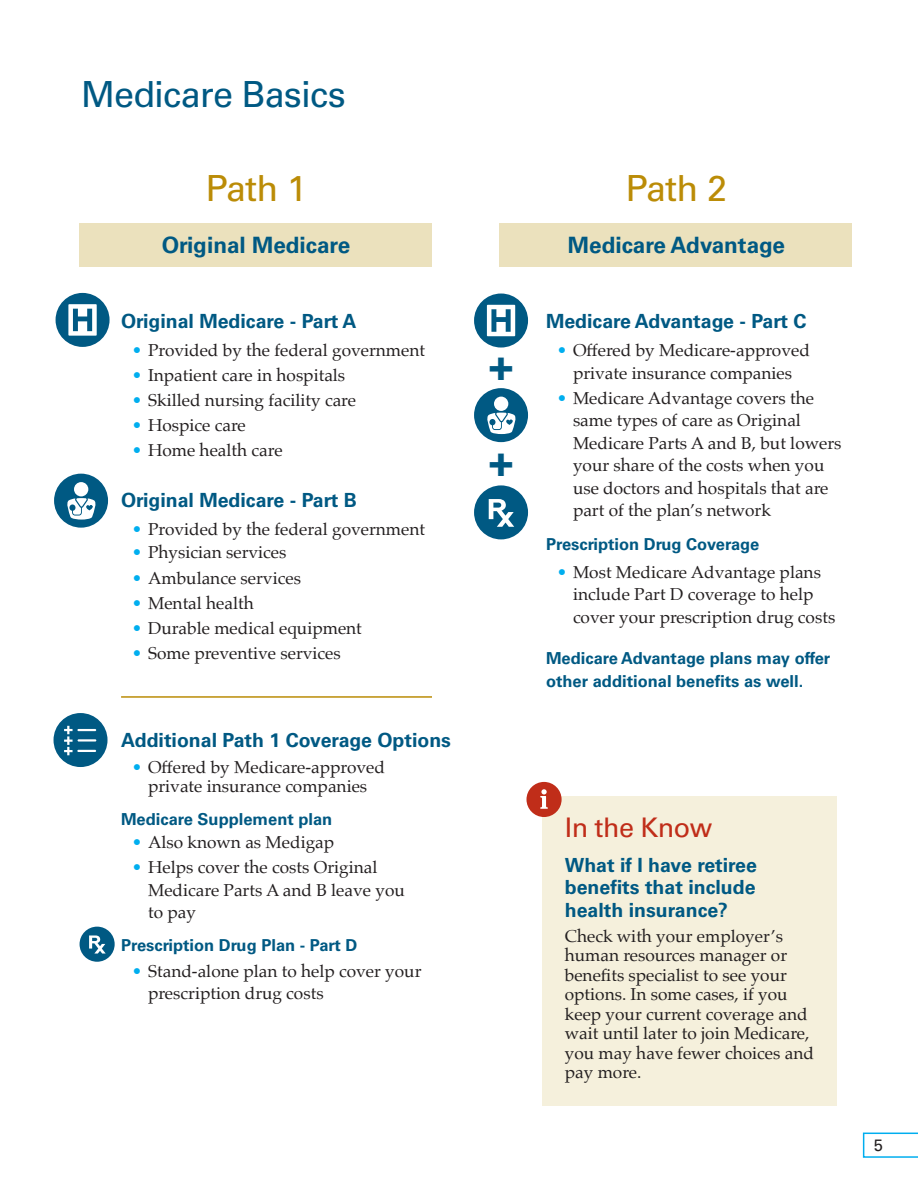
<style>
.page{position:relative;width:918px;height:1188px;background:#fff}
.page>*{position:absolute;margin:0;border:0;box-sizing:border-box;transform-origin:0 0}
.t1{font:700 42px "Univers LT Std";color:#005983}
.t2{font:36px "Univers LT Std";letter-spacing:-.025em;color:#005983}
.t3{font:36px "Univers LT Std";letter-spacing:-.02em;color:#bb8c07}
.t4{font:27px "Univers LT Std";letter-spacing:-.02em;color:#c02d19}
.t5{font:700 22.5px "Univers LT Std";color:#005983}
.t6{font:700 19.5px "Univers LT Std";color:#005983}
.t7{font:17.25px/22.5px "Palatino";color:#231f20}
.t8{font:700 16.5px/22.5px "Univers LT Std";color:#005983}
.t9{font:16.5px "Univers LT Std";color:#231f20}
.s1{color:#00aeef}
</style>
<div class="page">
<svg style="left:863px;top:1133px;width:55px;height:25px"></svg>
<div style="left:80px;top:224px;width:352px;height:43px;background:#ebe1bd"></div>
<div style="left:56px;top:293px;width:54px;height:54px;background:#005983;border-radius:50%"></div>
<svg style="left:68px;top:304px;width:29px;height:32px"></svg>
<div style="left:474px;top:485px;width:54px;height:54px;background:#005983;border-radius:50%"></div>
<svg style="left:489px;top:499px;width:25px;height:28px"></svg>
<div style="left:542px;top:796px;width:295px;height:310px;background:#f5f0dc"></div>
<div style="left:526px;top:782px;width:36px;height:35px;background:#c02d19;border-radius:50%"></div>
<svg style="left:540px;top:789px;width:8px;height:20px"></svg>
<svg style="left:54px;top:713px;width:54px;height:54px"></svg>
<div style="left:500px;top:224px;width:352px;height:43px;background:#ebe1bd"></div>
<div style="left:80px;top:927px;width:35px;height:35px;background:#005983;border-radius:50%"></div>
<svg style="left:89px;top:935px;width:17px;height:19px"></svg>
<div style="left:474px;top:294px;width:54px;height:54px;background:#005983;border-radius:50%"></div>
<svg style="left:487px;top:305px;width:28px;height:31px"></svg>
<svg style="left:54px;top:474px;width:54px;height:54px"></svg>
<svg style="left:474px;top:388px;width:54px;height:54px"></svg>
<hr style="left:121px;top:696px;width:311px;height:2px;background:#bb8c07">
<p class="t2" style="left:81px;top:73px;width:266px">Medicare Basics</p>
<p class="t3" style="left:206px;top:167px;width:103px">Path 1</p>
<p class="t3" style="left:626px;top:167px;width:103px">Path 2</p>
<p class="t5" style="left:162px;top:232px;width:190px">Original Medicare</p>
<p class="t5" style="left:568px;top:232px;width:219px">Medicare Advantage</p>
<p class="t6" style="left:121px;top:309px;width:237px">Original Medicare - Part A</p>
<p class="t7" style="left:132px;top:338px;width:295px"><span class="s1">•</span> Provided by the federal government</p>
<p class="t7" style="left:132px;top:364px;width:215px"><span class="s1">•</span> Inpatient care in hospitals</p>
<p class="t7" style="left:132px;top:389px;width:226px"><span class="s1">•</span> Skilled nursing facility care</p>
<p class="t7" style="left:132px;top:414px;width:115px"><span class="s1">•</span> Hospice care</p>
<p class="t7" style="left:132px;top:439px;width:152px"><span class="s1">•</span> Home health care</p>
<p class="t6" style="left:121px;top:488px;width:237px">Original Medicare - Part B</p>
<p class="t7" style="left:132px;top:517px;width:295px"><span class="s1">•</span> Provided by the federal government</p>
<p class="t7" style="left:132px;top:541px;width:156px"><span class="s1">•</span> Physician services</p>
<p class="t7" style="left:132px;top:566px;width:171px"><span class="s1">•</span> Ambulance services</p>
<p class="t7" style="left:132px;top:592px;width:124px"><span class="s1">•</span> Mental health</p>
<p class="t7" style="left:132px;top:617px;width:232px"><span class="s1">•</span> Durable medical equipment</p>
<p class="t7" style="left:132px;top:642px;width:211px"><span class="s1">•</span> Some preventive services</p>
<p class="t6" style="left:121px;top:729px;width:331px">Additional Path 1 Coverage Options</p>
<p class="t7" style="left:132px;top:757px;width:255px;line-height:19.5px;text-align:center"><span class="s1">•</span> Offered by Medicare-approved private insurance companies</p>
<p class="t8" style="left:121px;top:808px;width:213px">Medicare Supplement plan</p>
<p class="t7" style="left:132px;top:831px;width:204px"><span class="s1">•</span> Also known as Medigap</p>
<p class="t7" style="left:148px;top:856px;width:258px;text-indent:-16px"><span class="s1">•</span> Helps cover the costs Original<br>Medicare Parts A and B leave you to pay</p>
<p class="t8" style="left:121px;top:934px;width:238px">Prescription Drug Plan - Part D</p>
<p class="t7" style="left:148px;top:959px;width:275px;text-indent:-16px"><span class="s1">•</span> Stand-alone plan to help cover your prescription drug costs</p>
<p class="t1" style="left:489px;top:340px;width:26px">+</p>
<p class="t1" style="left:489px;top:436px;width:26px">+</p>
<p class="t6" style="left:546px;top:310px;width:262px">Medicare Advantage - Part C</p>
<p class="t7" style="left:557px;top:339px;width:255px;text-align:center"><span class="s1">•</span> Offered by Medicare-approved private insurance companies</p>
<p class="t7" style="left:573px;top:387px;width:270px;text-indent:-16px"><span class="s1">•</span> Medicare Advantage covers the same types of care as Original<br>Medicare Parts A and B, but lowers your share of the costs when you use doctors and hospitals that are part of the plan’s network</p>
<p class="t8" style="left:546px;top:533px;width:215px">Prescription Drug Coverage</p>
<p class="t7" style="left:573px;top:560px;width:264px;text-indent:-16px"><span class="s1">•</span> Most Medicare Advantage plans include Part D coverage to help cover your prescription drug costs</p>
<p class="t8" style="left:546px;top:648px;width:286px">Medicare Advantage plans may offer other additional benefits as well.</p>
<p class="t4" style="left:565px;top:812px;width:149px">In the Know</p>
<p class="t6" style="left:565px;top:854px;width:194px">What if I have retiree</p>
<p class="t6" style="left:565px;top:876px;width:192px">benefits that include</p>
<p class="t6" style="left:565px;top:899px;width:165px">health insurance?</p>
<p class="t7" style="left:565px;top:926px;width:251px;line-height:19.5px">Check with your employer’s human resources manager or benefits specialist to see your options. In some cases, if you keep your current coverage and wait until later to join Medicare, you may have fewer choices and pay more.</p>
<p class="t9" style="left:874px;top:1135px;width:11px">5</p>
</div>
